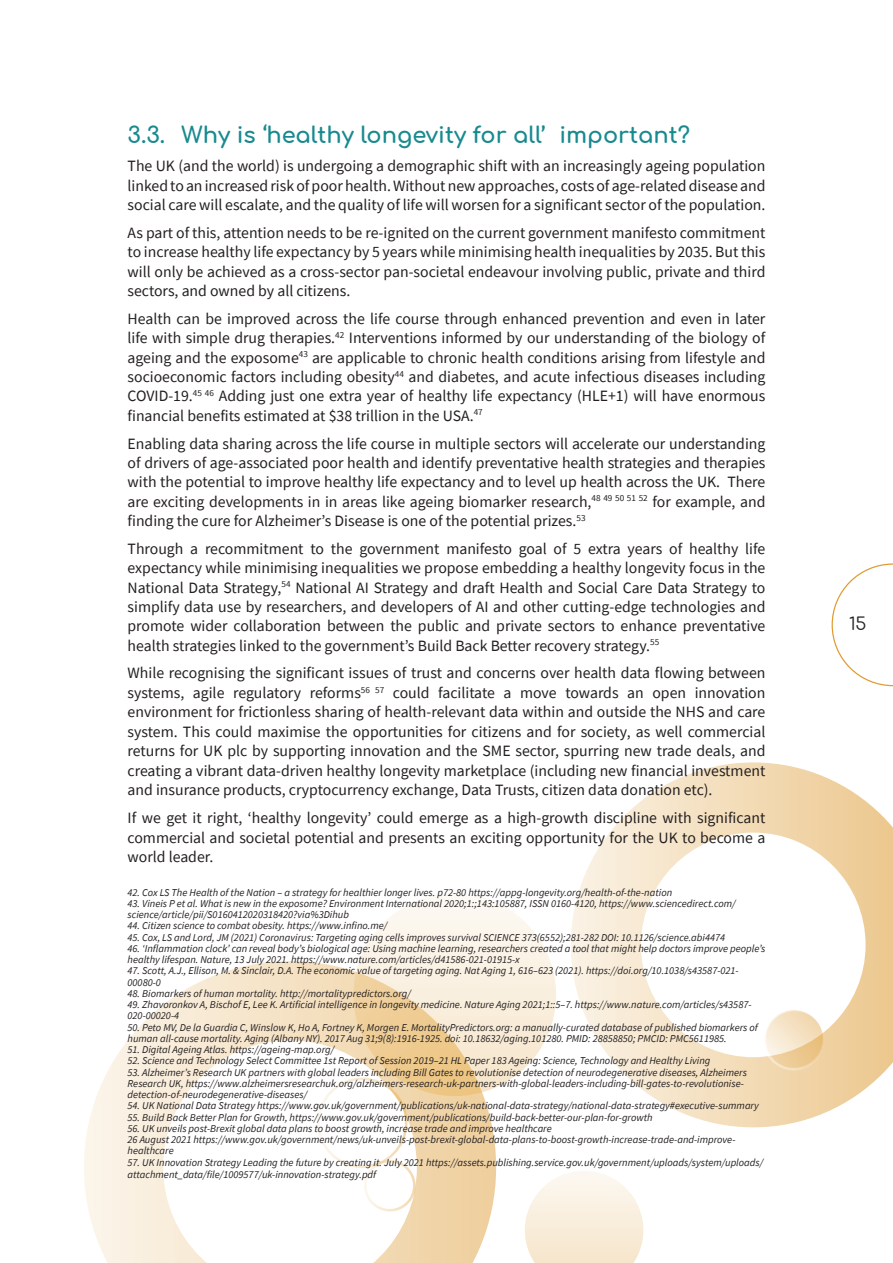
<style>
.page{position:relative;width:893px;height:1263px;background:#fff}
.page>*{position:absolute;margin:0;border:0;box-sizing:border-box;transform-origin:0 0}
.t1{font:700 22.5px "Comfortaa";color:#188a8f}
.t2{font:17.4px "Comfortaa";color:#231f20}
.t3{font:15.75px/19.4px "Source Sans Pro";color:#231f20;text-align:justify}
.t4{font:italic 10.5px/11.2px "Source Sans Pro";color:#231f20}
</style>
<div class="page">
<svg style="left:571px;top:762px;width:322px;height:365px"></svg>
<div style="left:353px;top:893px;width:203px;height:203px;background:linear-gradient(to bottom,#fdfaf4,#f6e5ca);border-radius:101px"></div>
<svg style="left:525px;top:1171px;width:118px;height:92px"></svg>
<svg style="left:84px;top:961px;width:412px;height:302px"></svg>
<svg style="left:763px;top:1009px;width:61px;height:61px"></svg>
<svg style="left:832px;top:563px;width:61px;height:123px"></svg>
<h1 class="t1" style="left:128px;top:114px;width:564px">3.3. Why is ‘healthy longevity for all’ important?</h1>
<p class="t3" style="left:128px;top:156px;width:639px">The UK (and the world) is undergoing a demographic shift with an increasingly ageing population linked to an increased risk of poor health. Without new approaches, costs of age-related disease and social care will escalate, and the quality of life will worsen for a significant sector of the population.</p>
<p class="t3" style="left:128px;top:223px;width:639px">As part of this, attention needs to be re-ignited on the current government manifesto commitment to increase healthy life expectancy by 5 years while minimising health inequalities by 2035. But this will only be achieved as a cross-sector pan-societal endeavour involving public, private and third sectors, and owned by all citizens.</p>
<p class="t3" style="left:128px;top:309px;width:639px">Health can be improved across the life course through enhanced prevention and even in later life with simple drug therapies.<sup>42</sup> Interventions informed by our understanding of the biology of ageing and the exposome<sup>43</sup> are applicable to chronic health conditions arising from lifestyle and socioeconomic factors including obesity<sup>44</sup> and diabetes, and acute infectious diseases including COVID-19.<sup>45</sup> <sup>46</sup> Adding just one extra year of healthy life expectancy (HLE+1) will have enormous financial benefits estimated at $38 trillion in the USA.<sup>47</sup></p>
<p class="t3" style="left:128px;top:433px;width:639px">Enabling data sharing across the life course in multiple sectors will accelerate our understanding of drivers of age-associated poor health and identify preventative health strategies and therapies with the potential to improve healthy life expectancy and to level up health across the UK. There are exciting developments in in areas like ageing biomarker research,<sup>48</sup> <sup>49</sup> <sup>50</sup> <sup>51</sup> <sup>52</sup> for example, and finding the cure for Alzheimer’s Disease is one of the potential prizes.<sup>53</sup></p>
<p class="t3" style="left:128px;top:539px;width:639px">Through a recommitment to the government manifesto goal of 5 extra years of healthy life expectancy while minimising inequalities we propose embedding a healthy longevity focus in the National Data Strategy,<sup>54</sup> National AI Strategy and draft Health and Social Care Data Strategy to simplify data use by researchers, and developers of AI and other cutting-edge technologies and promote wider collaboration between the public and private sectors to enhance preventative health strategies linked to the government’s Build Back Better recovery strategy.<sup>55</sup></p>
<p class="t3" style="left:128px;top:663px;width:639px">While recognising the significant issues of trust and concerns over health data flowing between systems, agile regulatory reforms<sup>56</sup> <sup>57</sup> could facilitate a move towards an open innovation environment for frictionless sharing of health-relevant data within and outside the NHS and care system. This could maximise the opportunities for citizens and for society, as well commercial returns for UK plc by supporting innovation and the SME sector, spurring new trade deals, and creating a vibrant data-driven healthy longevity marketplace (including new financial investment and insurance products, cryptocurrency exchange, Data Trusts, citizen data donation etc).</p>
<p class="t3" style="left:128px;top:808px;width:639px">If we get it right, ‘healthy longevity’ could emerge as a high-growth discipline with significant commercial and societal potential and presents an exciting opportunity for the UK to become a world leader.</p>
<p class="t4" style="left:128px;top:886px;width:546px">42. Cox LS The Health of the Nation – a strategy for healthier longer lives. p72-80 https://appg-longevity.org/health-of-the-nation</p>
<p class="t4" style="left:128px;top:897px;width:610px">43. Vineis P et al. What is new in the exposome? Environment International 2020;1:;143:105887, ISSN 0160-4120, https://www.sciencedirect.com/ science/article/pii/S0160412020318420?via%3Dihub</p>
<p class="t4" style="left:128px;top:920px;width:261px">44. Citizen science to combat obesity. https://www.infino.me/</p>
<p class="t4" style="left:128px;top:931px;width:599px">45. Cox, LS and Lord, JM (2021) Coronavirus: Targeting aging cells improves survival SCIENCE 373(6552);281-282 DOI: 10.1126/science.abi4474</p>
<p class="t4" style="left:128px;top:942px;width:639px">46. ‘Inflammation clock’ can reveal body’s biological age: Using machine learning, researchers created a tool that might help doctors improve people’s healthy lifespan. Nature, 13 July 2021. https://www.nature.com/articles/d41586-021-01915-x</p>
<p class="t4" style="left:128px;top:965px;width:613px">47. Scott, A.J., Ellison, M. &amp; Sinclair, D.A. The economic value of targeting aging. Nat Aging 1, 616–623 (2021). https://doi.org/10.1038/s43587-021-<br>00080-0</p>
<p class="t4" style="left:128px;top:987px;width:285px">48. Biomarkers of human mortality. http://mortalitypredictors.org/</p>
<p class="t4" style="left:128px;top:999px;width:625px">49. Zhavoronkov A, Bischof E, Lee K. Artificial intelligence in longevity medicine. Nature Aging 2021;1::5–7. https://www.nature.com/articles/s43587-<br>020-00020-4</p>
<p class="t4" style="left:128px;top:1021px;width:632px">50. Peto MV, De la Guardia C, Winslow K, Ho A, Fortney K, Morgen E. MortalityPredictors.org: a manually-curated database of published biomarkers of human all-cause mortality. Aging (Albany NY). 2017 Aug 31;9(8):1916-1925. doi: 10.18632/aging.101280. PMID: 28858850; PMCID: PMC5611985.</p>
<p class="t4" style="left:128px;top:1044px;width:208px">51. Digital Ageing Atlas. https://ageing-map.org/</p>
<p class="t4" style="left:128px;top:1055px;width:584px">52. Science and Technology Select Committee 1st Report of Session 2019–21 HL Paper 183 Ageing: Science, Technology and Healthy Living</p>
<p class="t4" style="left:128px;top:1066px;width:621px">53. Alzheimer’s Research UK partners with global leaders including Bill Gates to revolutionise detection of neurodegenerative diseases, Alzheimers<br>Research UK, https://www.alzheimersresearchuk.org/alzheimers-research-uk-partners-with-global-leaders-including-bill-gates-to-revolutionise&shy;detection-of-neurodegenerative-diseases/</p>
<p class="t4" style="left:128px;top:1100px;width:633px">54. UK National Data Strategy https://www.gov.uk/government/publications/uk-national-data-strategy/national-data-strategy#executive-summary</p>
<p class="t4" style="left:128px;top:1111px;width:527px">55. Build Back Better Plan for Growth, https://www.gov.uk/government/publications/build-back-better-our-plan-for-growth</p>
<p class="t4" style="left:128px;top:1122px;width:609px">56. UK unveils post-Brexit global data plans to boost growth, increase trade and improve healthcare<br>26 August 2021 https://www.gov.uk/government/news/uk-unveils-post-brexit-global-data-plans-to-boost-growth-increase-trade-and-improve&shy;healthcare</p>
<p class="t4" style="left:128px;top:1156px;width:637px;line-height:12px">57. UK Innovation Strategy Leading the future by creating it. July 2021 https://assets.publishing.service.gov.uk/government/uploads/system/uploads/ attachment_data/file/1009577/uk-innovation-strategy.pdf</p>
<p class="t2" style="left:849px;top:608px;width:19px">15</p>
</div>
